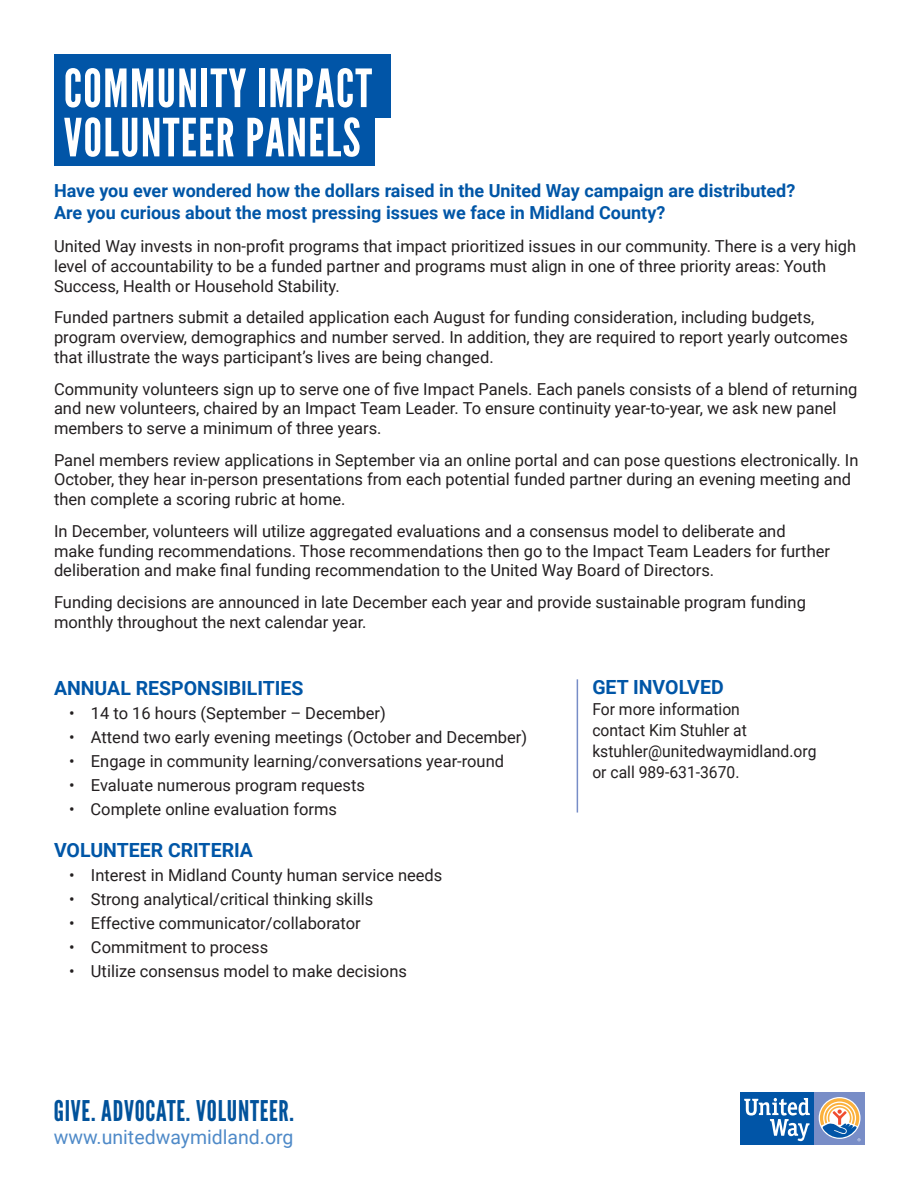
<style>
.page{position:relative;width:918px;height:1188px;background:#fff}
.page>*{position:absolute;margin:0;border:0;box-sizing:border-box;transform-origin:0 0}
.t1{font:52.5px "League Gothic";letter-spacing:.025em;color:#fff}
.t2{font:28.5px "League Gothic";letter-spacing:.025em;color:#01529b}
.t3{font:700 19.5px "Roboto";color:#0056a7}
.t4{font:19.5px "Roboto";color:#4f8ac8}
.t5{font:700 18px/22.5px "Roboto";color:#0056a7}
.t6{font:16.5px/19.8px "Roboto";color:#231f20}
.t7{font:16.5px "Roboto";color:#231f20;scale:.95 1}
</style>
<div class="page">
<div style="left:54px;top:54px;width:337px;height:63px;background:#0155a7"></div>
<div style="left:54px;top:112px;width:320px;height:53px;background:#0155a7"></div>
<hr style="left:577px;top:679px;width:1px;height:134px;background:#778dc7">
<div style="left:814px;top:1092px;width:51px;height:53px;background:#788dc7"></div>
<div style="left:740px;top:1092px;width:74px;height:53px;background:#0155a7"></div>
<svg style="left:819px;top:1097px;width:42px;height:42px"></svg>
<svg style="left:744px;top:1098px;width:66px;height:43px"></svg>
<svg style="left:820px;top:1098px;width:41px;height:43px"></svg>
<p class="t1" style="left:64px;top:57px;width:310px">COMMUNITY IMPACT</p>
<p class="t1" style="left:64px;top:106px;width:298px">VOLUNTEER PANELS</p>
<p class="t5" style="left:54px;top:178px;width:743px">Have you ever wondered how the dollars raised in the United Way campaign are distributed?<br>Are you curious about the most pressing issues we face in Midland County?</p>
<p class="t6" style="left:54px;top:236px;width:804px">United Way invests in non-profit programs that impact prioritized issues in our community. There is a very high level of accountability to be a funded partner and programs must align in one of three priority areas: Youth<br>Success, Health or Household Stability.</p>
<p class="t6" style="left:54px;top:307px;width:795px">Funded partners submit a detailed application each August for funding consideration, including budgets, program overview, demographics and number served. In addition, they are required to report yearly outcomes that illustrate the ways participant’s lives are being changed.</p>
<p class="t6" style="left:54px;top:378px;width:805px">Community volunteers sign up to serve one of five Impact Panels. Each panels consists of a blend of returning and new volunteers, chaired by an Impact Team Leader. To ensure continuity year-to-year, we ask new panel members to serve a minimum of three years.</p>
<p class="t6" style="left:54px;top:449px;width:806px">Panel members review applications in September via an online portal and can pose questions electronically. In<br>October, they hear in-person presentations from each potential funded partner during an evening meeting and then complete a scoring rubric at home.</p>
<p class="t6" style="left:54px;top:520px;width:778px">In December, volunteers will utilize aggregated evaluations and a consensus model to deliberate and make funding recommendations. Those recommendations then go to the Impact Team Leaders for further deliberation and make final funding recommendation to the United Way Board of Directors.</p>
<p class="t6" style="left:54px;top:591px;width:754px">Funding decisions are announced in late December each year and provide sustainable program funding monthly throughout the next calendar year.</p>
<p class="t3" style="left:54px;top:674px;width:251px">ANNUAL RESPONSIBILITIES</p>
<p class="t6" style="left:69px;top:702px;width:318px">• 14 to 16 hours (September – December)</p>
<p class="t6" style="left:69px;top:726px;width:460px">• Attend two early evening meetings (October and December)</p>
<p class="t6" style="left:69px;top:750px;width:437px">• Engage in community learning/conversations year-round</p>
<p class="t6" style="left:69px;top:774px;width:298px">• Evaluate numerous program requests</p>
<p class="t6" style="left:69px;top:798px;width:270px">• Complete online evaluation forms</p>
<p class="t3" style="left:54px;top:836px;width:201px">VOLUNTEER CRITERIA</p>
<p class="t6" style="left:69px;top:864px;width:375px">• Interest in Midland County human service needs</p>
<p class="t6" style="left:69px;top:888px;width:306px">• Strong analytical/critical thinking skills</p>
<p class="t6" style="left:69px;top:912px;width:293px">• Effective communicator/collaborator</p>
<p class="t6" style="left:69px;top:936px;width:201px">• Commitment to process</p>
<p class="t6" style="left:69px;top:960px;width:340px">• Utilize consensus model to make decisions</p>
<p class="t2" style="left:54px;top:1094px;width:242px">GIVE. ADVOCATE. VOLUNTEER.</p>
<p class="t4" style="left:54px;top:1123px;width:241px">www.unitedwaymidland.org</p>
<p class="t3" style="left:592px;top:673px;width:133px">GET INVOLVED</p>
<p class="t7" style="left:592px;top:698px;width:157px">For more information</p>
<p class="t7" style="left:592px;top:719px;width:164px">contact Kim Stuhler at</p>
<p class="t7" style="left:592px;top:740px;width:237px">kstuhler@unitedwaymidland.org</p>
<p class="t7" style="left:592px;top:761px;width:156px">or call 989-631-3670.</p>
</div>
